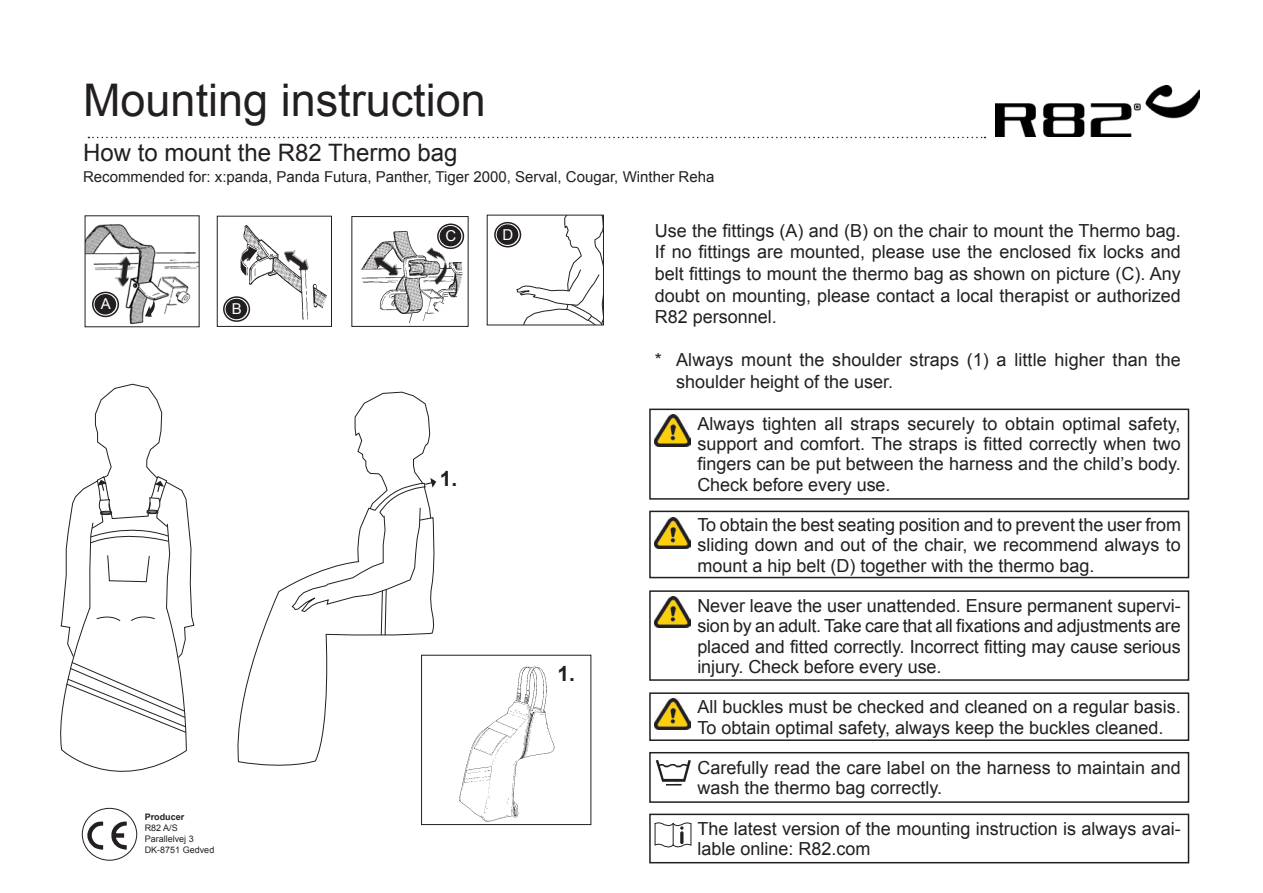
<style>
.page{position:relative;width:1263px;height:893px;background:#fff}
.page>*{position:absolute;margin:0;border:0;box-sizing:border-box;transform-origin:0 0}
.t1{font:45px "Arial";color:#231f20}
.t2{font:24px "Arial";color:#231f20}
.t3{font:700 21px "Arial";color:#231f20}
.Advarselstekst{font:18px/20.2px "Arial";color:#231f20;text-align:justify}
.Brødtekst_-_indrykke{font:18px/21.6px "Arial";letter-spacing:.005em;color:#231f20}
.t4{font:15px "Arial";color:#231f20}
.t5{font:15px "Arial";color:#fff}
.Brødtekst{font:9px "Arial";color:#231f20}
.Brødtekst-2{font:700 9px "Arial";color:#231f20}
</style>
<div class="page">
<svg style="left:88px;top:137px;width:897px;height:1px"></svg>
<img style="left:995px;top:85px;width:205px;height:52px">
<svg style="left:507px;top:217px;width:95px;height:106px"></svg>
<div style="left:487px;top:215px;width:117px;height:110px;border:1px solid #231f20"></div>
<svg style="left:495px;top:223px;width:25px;height:24px"></svg>
<div style="left:494px;top:222px;width:27px;height:25px;border:2px solid #231f20;border-radius:50%"></div>
<div style="left:497px;top:225px;width:21px;height:19px;background:#231f20;border-radius:50%"></div>
<div style="left:497px;top:224px;width:21px;height:21px;border:2px solid #231f20;border-radius:50%"></div>
<svg style="left:237px;top:584px;width:200px;height:182px"></svg>
<svg style="left:60px;top:383px;width:134px;height:389px"></svg>
<svg style="left:291px;top:392px;width:146px;height:244px"></svg>
<img style="left:459px;top:666px;width:96px;height:156px">
<div style="left:421px;top:655px;width:170px;height:170px;border:1px solid #231f20"></div>
<img style="left:87px;top:821px;width:40px;height:28px">
<div style="left:82px;top:808px;width:55px;height:53px;border:1px solid #231f20;border-radius:50%"></div>
<img style="left:87px;top:224px;width:111px;height:101px">
<svg style="left:93px;top:292px;width:25px;height:24px"></svg>
<div style="left:92px;top:292px;width:27px;height:25px;border:2px solid #231f20;border-radius:50%"></div>
<div style="left:95px;top:295px;width:20px;height:19px;background:#231f20;border-radius:50%"></div>
<div style="left:95px;top:294px;width:21px;height:21px;border:2px solid #231f20;border-radius:50%"></div>
<img style="left:114px;top:256px;width:17px;height:33px">
<img style="left:143px;top:300px;width:14px;height:19px">
<img style="left:232px;top:225px;width:95px;height:97px">
<div style="left:217px;top:216px;width:115px;height:111px;border:1px solid #231f20"></div>
<img style="left:360px;top:223px;width:105px;height:100px">
<div style="left:351px;top:216px;width:117px;height:111px;border:1px solid #231f20"></div>
<svg style="left:438px;top:224px;width:25px;height:24px"></svg>
<div style="left:437px;top:224px;width:27px;height:25px;border:2px solid #231f20;border-radius:50%"></div>
<div style="left:440px;top:227px;width:21px;height:19px;background:#231f20;border-radius:50%"></div>
<div style="left:440px;top:226px;width:21px;height:20px;border:2px solid #231f20;border-radius:50%"></div>
<svg style="left:224px;top:297px;width:25px;height:24px"></svg>
<div style="left:223px;top:296px;width:27px;height:26px;border:2px solid #231f20;border-radius:50%"></div>
<div style="left:226px;top:299px;width:20px;height:19px;background:#231f20;border-radius:50%"></div>
<div style="left:226px;top:299px;width:21px;height:20px;border:2px solid #231f20;border-radius:50%"></div>
<img style="left:279px;top:244px;width:34px;height:30px">
<img style="left:413px;top:243px;width:44px;height:46px">
<img style="left:369px;top:249px;width:33px;height:30px">
<div style="left:649px;top:511px;width:540px;height:67px;border:2px solid #231f20"></div>
<img style="left:654px;top:517px;width:36px;height:31px">
<div style="left:649px;top:409px;width:540px;height:91px;border:2px solid #231f20"></div>
<img style="left:654px;top:415px;width:36px;height:31px">
<div style="left:649px;top:590px;width:540px;height:91px;border:2px solid #231f20"></div>
<img style="left:654px;top:597px;width:36px;height:31px">
<div style="left:649px;top:752px;width:540px;height:51px;border:2px solid #231f20"></div>
<div style="left:649px;top:814px;width:540px;height:49px;border:2px solid #231f20"></div>
<svg style="left:654px;top:822px;width:38px;height:26px"></svg>
<img style="left:655px;top:760px;width:36px;height:26px">
<div style="left:649px;top:692px;width:540px;height:49px;border:2px solid #231f20"></div>
<img style="left:654px;top:699px;width:36px;height:31px">
<p class="t1" style="left:83px;top:71px;width:404px">Mounting instruction</p>
<p class="t2" style="left:83px;top:137px;width:376px">How to mount the R82 Thermo bag</p>
<p class="t4" style="left:83px;top:167px;width:633px">Recommended for: x:panda, Panda Futura, Panther, Tiger 2000, Serval, Cougar, Winther Reha</p>
<p class="Advarselstekst" style="left:655px;top:220px;width:527px;line-height:21.6px">Use the fittings (A) and (B) on the chair to mount the Thermo bag.<br>If no fittings are mounted, please use the enclosed fix locks and belt fittings to mount the thermo bag as shown on picture (C). Any doubt on mounting, please contact a local therapist or authorized R82 personnel.</p>
<p class="Brødtekst_-_indrykke" style="left:676px;top:349px;width:506px;text-indent:-21px">* Always mount the shoulder straps (1) a little higher than the shoulder height of the user.</p>
<p class="Advarselstekst" style="left:697px;top:414px;width:485px">Always tighten all straps securely to obtain optimal safety, support and comfort. The straps is fitted correctly when two fingers can be put between the harness and the child’s body.<br>Check before every use.</p>
<p class="Advarselstekst" style="left:697px;top:515px;width:485px">To obtain the best seating position and to prevent the user from sliding down and out of the chair, we recommend always to mount a hip belt (D) together with the thermo bag.</p>
<p class="Advarselstekst" style="left:697px;top:596px;width:485px">Never leave the user unattended. Ensure permanent supervi&shy;sion by an adult. Take care that all fixations and adjustments are placed and fitted correctly. Incorrect fitting may cause serious injury. Check before every use.</p>
<p class="Advarselstekst" style="left:697px;top:697px;width:485px">All buckles must be checked and cleaned on a regular basis.<br>To obtain optimal safety, always keep the buckles cleaned.</p>
<p class="Advarselstekst" style="left:697px;top:758px;width:485px">Carefully read the care label on the harness to maintain and wash the thermo bag correctly.</p>
<p class="Advarselstekst" style="left:697px;top:819px;width:485px">The latest version of the mounting instruction is always avai&shy;lable online: R82.com</p>
<p class="t5" style="left:503px;top:225px;width:12px">D</p>
<p class="t5" style="left:446px;top:226px;width:12px">C</p>
<p class="t5" style="left:101px;top:294px;width:12px">A</p>
<p class="t5" style="left:232px;top:299px;width:12px">B</p>
<p class="t3" style="left:440px;top:465px;width:19px">1.</p>
<p class="t3" style="left:557px;top:660px;width:19px">1.</p>
<p class="Brødtekst-2" style="left:145px;top:811px;width:41px">Producer</p>
<p class="Brødtekst" style="left:145px;top:822px;width:35px">R82 A/S</p>
<p class="Brødtekst" style="left:145px;top:833px;width:51px">Parallelvej 3</p>
<p class="Brødtekst" style="left:145px;top:844px;width:71px">DK-8751 Gedved</p>
</div>
